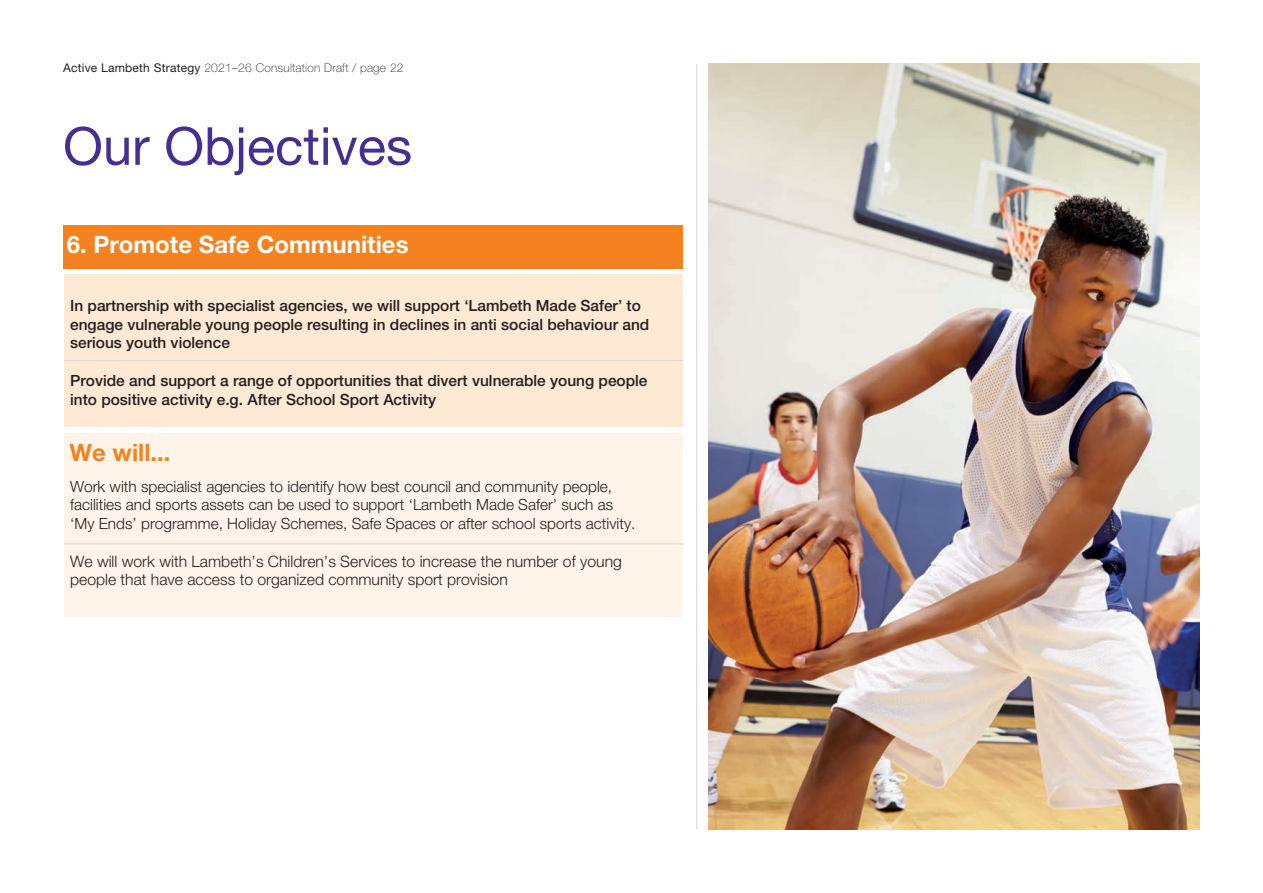
<style>
.page{position:relative;width:1263px;height:893px;background:#fff}
.page>*{position:absolute;margin:0;border:0;box-sizing:border-box;transform-origin:0 0}
.t1{font:52.5px "Helvetica Neue LT Std";color:#452f92}
.t2{font:700 24px "Helvetica Neue LT Std";color:#fff}
.t3{font:700 24px "Helvetica Neue LT Std";color:#f58220}
.t4{font:300 15.75px/18.8px "Helvetica Neue LT Std";color:#231f20}
.t5{font:500 15.45px/18.8px "Helvetica Neue LT Std";color:#231f20}
.t6{font:300 15.45px/18.8px "Helvetica Neue LT Std";color:#231f20}
.t7{font:100 12px "Helvetica Neue LT Std";letter-spacing:.02em;color:#231f20}
.s1{font-weight:400}
</style>
<div class="page">
<div style="left:64px;top:434px;width:619px;height:183px;background:#fef4ea"></div>
<div style="left:64px;top:274px;width:619px;height:152px;background:#fee9d5"></div>
<hr style="left:64px;top:544px;width:619px;height:1px;background:#d5d6d0">
<hr style="left:64px;top:360px;width:619px;height:1px;background:#d5d6d0">
<hr style="left:696px;top:64px;width:1px;height:765px;background:#d5d6d0">
<div style="left:64px;top:225px;width:619px;height:44px;background:#f58220"></div>
<img style="left:709px;top:64px;width:490px;height:765px">
<p class="t7" style="left:63px;top:61px;width:342px"><span class="s1">Active Lambeth Strategy</span> 2021–26 Consultation Draft / page 22</p>
<h1 class="t1" style="left:63px;top:115px;width:351px">Our Objectives</h1>
<h2 class="t2" style="left:67px;top:230px;width:343px">6. Promote Safe Communities</h2>
<p class="t5" style="left:70px;top:296px;width:581px">In partnership with specialist agencies, we will support ‘Lambeth Made Safer’ to engage vulnerable young people resulting in declines in anti social behaviour and serious youth violence</p>
<p class="t5" style="left:70px;top:371px;width:579px">Provide and support a range of opportunities that divert vulnerable young people into positive activity e.g. After School Sport Activity</p>
<h3 class="t3" style="left:69px;top:438px;width:103px">We will...</h3>
<p class="t6" style="left:70px;top:476px;width:567px">Work with specialist agencies to identify how best council and community people, facilities and sports assets can be used to support ‘Lambeth Made Safer’ such as ‘My Ends’ programme, Holiday Schemes, Safe Spaces or after school sports activity.</p>
<p class="t4" style="left:70px;top:551px;width:553px">We will work with Lambeth’s Children’s Services to increase the number of young people that have access to organized community sport provision</p>
</div>
